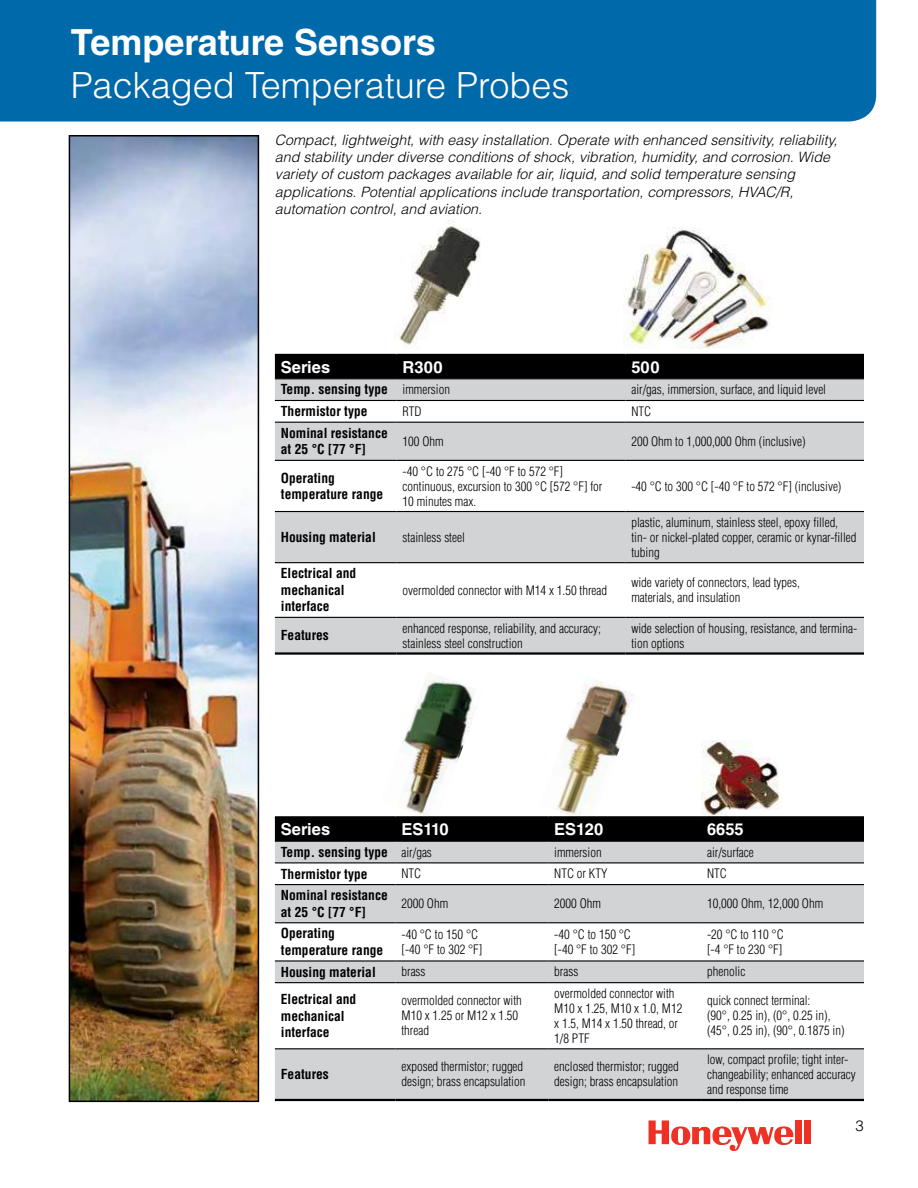
<style>
.page{position:relative;width:918px;height:1188px;background:#fff}
.page>*{position:absolute;margin:0;border:0;box-sizing:border-box;transform-origin:0 0}
.t1{font:300 36px "Helvetica LT Std";color:#fff}
.t2{font:700 36px "Helvetica LT Std";color:#fff}
.t3{font:700 16.5px "Helvetica LT Std";color:#fff}
.t4{font:300 15px "Helvetica LT Std";color:#000}
.t5{font:italic 300 14.25px/17.1px "Helvetica LT Std";color:#000}
.t6{font:700 condensed 13.5px/16.5px "Helvetica LT Std";color:#000}
.t7{font:300 condensed 12.75px/15px "Helvetica LT Std";color:#000}
.s1{font-weight:300;font-size:12.75px}
</style>
<div class="page">
<div style="left:795px;top:1120px;width:7px;height:24px;background:#ee3124"></div>
<div style="left:804px;top:1120px;width:7px;height:24px;background:#ee3124"></div>
<svg style="left:649px;top:1120px;width:144px;height:31px"></svg>
<img style="left:701px;top:741px;width:81px;height:75px">
<img style="left:397px;top:677px;width:79px;height:139px">
<img style="left:556px;top:680px;width:78px;height:136px">
<div style="left:275px;top:356px;width:589px;height:22px;background:#000"></div>
<svg style="left:275px;top:379px;width:589px;height:273px;fill:#d1d3d4"></svg>
<hr style="left:275px;top:378px;width:122px;height:1px;background:#000">
<hr style="left:397px;top:378px;width:228px;height:1px;background:#000">
<hr style="left:625px;top:378px;width:239px;height:1px;background:#000">
<hr style="left:275px;top:354px;width:122px;height:2px;background:#000">
<hr style="left:397px;top:354px;width:228px;height:2px;background:#000">
<hr style="left:625px;top:354px;width:239px;height:2px;background:#000">
<hr style="left:275px;top:652px;width:122px;height:3px;background:#000">
<hr style="left:397px;top:652px;width:228px;height:3px;background:#000">
<hr style="left:625px;top:652px;width:239px;height:3px;background:#000">
<hr style="left:275px;top:617px;width:122px;height:1px;background:#000">
<hr style="left:397px;top:617px;width:228px;height:1px;background:#000">
<hr style="left:625px;top:617px;width:239px;height:1px;background:#000">
<hr style="left:275px;top:400px;width:122px;height:1px;background:#000">
<hr style="left:397px;top:400px;width:228px;height:1px;background:#000">
<hr style="left:625px;top:400px;width:239px;height:1px;background:#000">
<hr style="left:275px;top:422px;width:122px;height:1px;background:#000">
<hr style="left:397px;top:422px;width:228px;height:1px;background:#000">
<hr style="left:625px;top:422px;width:239px;height:1px;background:#000">
<hr style="left:275px;top:460px;width:122px;height:1px;background:#000">
<hr style="left:397px;top:460px;width:228px;height:1px;background:#000">
<hr style="left:625px;top:460px;width:239px;height:1px;background:#000">
<hr style="left:275px;top:511px;width:122px;height:1px;background:#000">
<hr style="left:397px;top:511px;width:228px;height:1px;background:#000">
<hr style="left:625px;top:511px;width:239px;height:1px;background:#000">
<hr style="left:275px;top:562px;width:122px;height:1px;background:#000">
<hr style="left:397px;top:562px;width:228px;height:1px;background:#000">
<hr style="left:625px;top:562px;width:239px;height:1px;background:#000">
<div style="left:0;top:0;width:876px;height:122px;background:#0069aa"></div>
<img style="left:72px;top:138px;width:184px;height:961px">
<div style="left:69px;top:135px;width:190px;height:967px;border:2px solid #000"></div>
<img style="left:395px;top:220px;width:86px;height:129px">
<div style="left:275px;top:818px;width:589px;height:23px;background:#000"></div>
<svg style="left:275px;top:842px;width:589px;height:257px;fill:#d1d3d4"></svg>
<hr style="left:275px;top:841px;width:120px;height:1px;background:#000">
<hr style="left:395px;top:841px;width:153px;height:1px;background:#000">
<hr style="left:548px;top:841px;width:153px;height:1px;background:#000">
<hr style="left:701px;top:841px;width:163px;height:1px;background:#000">
<hr style="left:275px;top:816px;width:120px;height:2px;background:#000">
<hr style="left:395px;top:816px;width:153px;height:2px;background:#000">
<hr style="left:548px;top:816px;width:153px;height:2px;background:#000">
<hr style="left:701px;top:816px;width:163px;height:2px;background:#000">
<hr style="left:275px;top:1099px;width:120px;height:2px;background:#000">
<hr style="left:395px;top:1099px;width:153px;height:2px;background:#000">
<hr style="left:548px;top:1099px;width:153px;height:2px;background:#000">
<hr style="left:701px;top:1099px;width:163px;height:2px;background:#000">
<hr style="left:275px;top:1048px;width:120px;height:1px;background:#000">
<hr style="left:395px;top:1048px;width:153px;height:1px;background:#000">
<hr style="left:548px;top:1048px;width:153px;height:1px;background:#000">
<hr style="left:701px;top:1048px;width:163px;height:1px;background:#000">
<hr style="left:275px;top:862px;width:120px;height:1px;background:#000">
<hr style="left:395px;top:862px;width:153px;height:1px;background:#000">
<hr style="left:548px;top:862px;width:153px;height:1px;background:#000">
<hr style="left:701px;top:862px;width:163px;height:1px;background:#000">
<hr style="left:275px;top:884px;width:120px;height:1px;background:#000">
<hr style="left:395px;top:884px;width:153px;height:1px;background:#000">
<hr style="left:548px;top:884px;width:153px;height:1px;background:#000">
<hr style="left:701px;top:884px;width:163px;height:1px;background:#000">
<hr style="left:275px;top:922px;width:120px;height:1px;background:#000">
<hr style="left:395px;top:922px;width:153px;height:1px;background:#000">
<hr style="left:548px;top:922px;width:153px;height:1px;background:#000">
<hr style="left:701px;top:922px;width:163px;height:1px;background:#000">
<hr style="left:275px;top:960px;width:120px;height:2px;background:#000">
<hr style="left:395px;top:960px;width:153px;height:2px;background:#000">
<hr style="left:548px;top:960px;width:153px;height:2px;background:#000">
<hr style="left:701px;top:960px;width:163px;height:2px;background:#000">
<hr style="left:275px;top:982px;width:120px;height:1px;background:#000">
<hr style="left:395px;top:982px;width:153px;height:1px;background:#000">
<hr style="left:548px;top:982px;width:153px;height:1px;background:#000">
<hr style="left:701px;top:982px;width:163px;height:1px;background:#000">
<img style="left:623px;top:228px;width:149px;height:121px">
<h1 class="t2" style="left:71px;top:20px;width:367px">Temperature Sensors</h1>
<h1 class="t1" style="left:71px;top:63px;width:500px">Packaged Temperature Probes</h1>
<p class="t5" style="left:275px;top:132px;width:564px">Compact, lightweight, with easy installation. Operate with enhanced sensitivity, reliability, and stability under diverse conditions of shock, vibration, humidity, and corrosion. Wide variety of custom packages available for air, liquid, and solid temperature sensing applications. Potential applications include transportation, compressors, HVAC/R, automation control, and aviation.</p>
<p class="t3" style="left:281px;top:357px;width:51px">Series</p>
<p class="t3" style="left:403px;top:357px;width:42px">R300</p>
<p class="t3" style="left:631px;top:357px;width:30px">500</p>
<p class="t6" style="left:281px;top:381px;width:171px">Temp. sensing type <span class="s1">immersion</span></p>
<p class="t7" style="left:631px;top:382px;width:196px">air/gas, immersion, surface, and liquid level</p>
<p class="t6" style="left:281px;top:403px;width:88px">Thermistor type</p>
<p class="t7" style="left:403px;top:404px;width:20px">RTD</p>
<p class="t7" style="left:631px;top:404px;width:21px">NTC</p>
<p class="t6" style="left:281px;top:425px;width:108px">Nominal resistance at 25 °C [77 °F]</p>
<p class="t7" style="left:403px;top:434px;width:43px">100 Ohm</p>
<p class="t7" style="left:631px;top:434px;width:176px">200 Ohm to 1,000,000 Ohm (inclusive)</p>
<p class="t6" style="left:281px;top:469px;width:104px">Operating temperature range</p>
<p class="t7" style="left:403px;top:463px;width:201px">-40 °C to 275 °C [-40 °F to 572 °F] continuous, excursion to 300 °C [572 °F] for<br>10 minutes max.</p>
<p class="t7" style="left:631px;top:478px;width:212px">-40 °C to 300 °C [-40 °F to 572 °F] (inclusive)</p>
<p class="t6" style="left:281px;top:529px;width:96px">Housing material</p>
<p class="t7" style="left:403px;top:529px;width:64px">stainless steel</p>
<p class="t7" style="left:631px;top:514px;width:227px">plastic, aluminum, stainless steel, epoxy filled, tin- or nickel-plated copper, ceramic or kynar-filled tubing</p>
<p class="t6" style="left:281px;top:565px;width:77px">Electrical and mechanical interface</p>
<p class="t7" style="left:403px;top:582px;width:206px">overmolded connector with M14 x 1.50 thread</p>
<p class="t7" style="left:631px;top:575px;width:170px">wide variety of connectors, lead types, materials, and insulation</p>
<p class="t6" style="left:281px;top:627px;width:49px">Features</p>
<p class="t7" style="left:403px;top:620px;width:200px">enhanced response, reliability, and accuracy; stainless steel construction</p>
<p class="t7" style="left:631px;top:620px;width:227px">wide selection of housing, resistance, and termina&shy;tion options</p>
<p class="t3" style="left:281px;top:819px;width:51px">Series</p>
<p class="t3" style="left:401px;top:819px;width:49px">ES110</p>
<p class="t3" style="left:554px;top:819px;width:50px">ES120</p>
<p class="t3" style="left:707px;top:819px;width:38px">6655</p>
<p class="t6" style="left:281px;top:844px;width:153px">Temp. sensing type <span class="s1">air/gas</span></p>
<p class="t7" style="left:554px;top:844px;width:49px">immersion</p>
<p class="t7" style="left:707px;top:844px;width:48px">air/surface</p>
<p class="t6" style="left:281px;top:865px;width:88px">Thermistor type</p>
<p class="t7" style="left:401px;top:866px;width:21px">NTC</p>
<p class="t7" style="left:554px;top:866px;width:55px">NTC or KTY</p>
<p class="t7" style="left:707px;top:866px;width:21px">NTC</p>
<p class="t6" style="left:281px;top:887px;width:108px">Nominal resistance at 25 °C [77 °F]</p>
<p class="t7" style="left:401px;top:896px;width:48px">2000 Ohm</p>
<p class="t7" style="left:554px;top:896px;width:48px">2000 Ohm</p>
<p class="t7" style="left:707px;top:896px;width:118px">10,000 Ohm, 12,000 Ohm</p>
<p class="t6" style="left:281px;top:925px;width:104px">Operating temperature range</p>
<p class="t7" style="left:401px;top:927px;width:82px">-40 °C to 150 °C [-40 °F to 302 °F]</p>
<p class="t7" style="left:554px;top:927px;width:82px">-40 °C to 150 °C [-40 °F to 302 °F]</p>
<p class="t7" style="left:707px;top:927px;width:78px">-20 °C to 110 °C [-4 °F to 230 °F]</p>
<p class="t6" style="left:281px;top:963px;width:96px">Housing material</p>
<p class="t7" style="left:401px;top:964px;width:26px">brass</p>
<p class="t7" style="left:554px;top:964px;width:26px">brass</p>
<p class="t7" style="left:707px;top:964px;width:40px">phenolic</p>
<p class="t6" style="left:281px;top:991px;width:77px">Electrical and mechanical interface</p>
<p class="t7" style="left:401px;top:993px;width:122px">overmolded connector with<br>M10 x 1.25 or M12 x 1.50 thread</p>
<p class="t7" style="left:554px;top:986px;width:130px">overmolded connector with<br>M10 x 1.25, M10 x 1.0, M12 x 1.5, M14 x 1.50 thread, or<br>1/8 PTF</p>
<p class="t7" style="left:707px;top:993px;width:139px">quick connect terminal:<br>(90°, 0.25 in), (0°, 0.25 in), (45°, 0.25 in), (90°, 0.1875 in)</p>
<p class="t6" style="left:281px;top:1066px;width:49px">Features</p>
<p class="t7" style="left:401px;top:1059px;width:125px">exposed thermistor; rugged design; brass encapsulation</p>
<p class="t7" style="left:554px;top:1059px;width:126px">enclosed thermistor; rugged design; brass encapsulation</p>
<p class="t7" style="left:707px;top:1052px;width:150px">low, compact profile; tight inter&shy;changeability; enhanced accuracy and response time</p>
<p class="t4" style="left:856px;top:1117px;width:10px">3</p>
</div>
